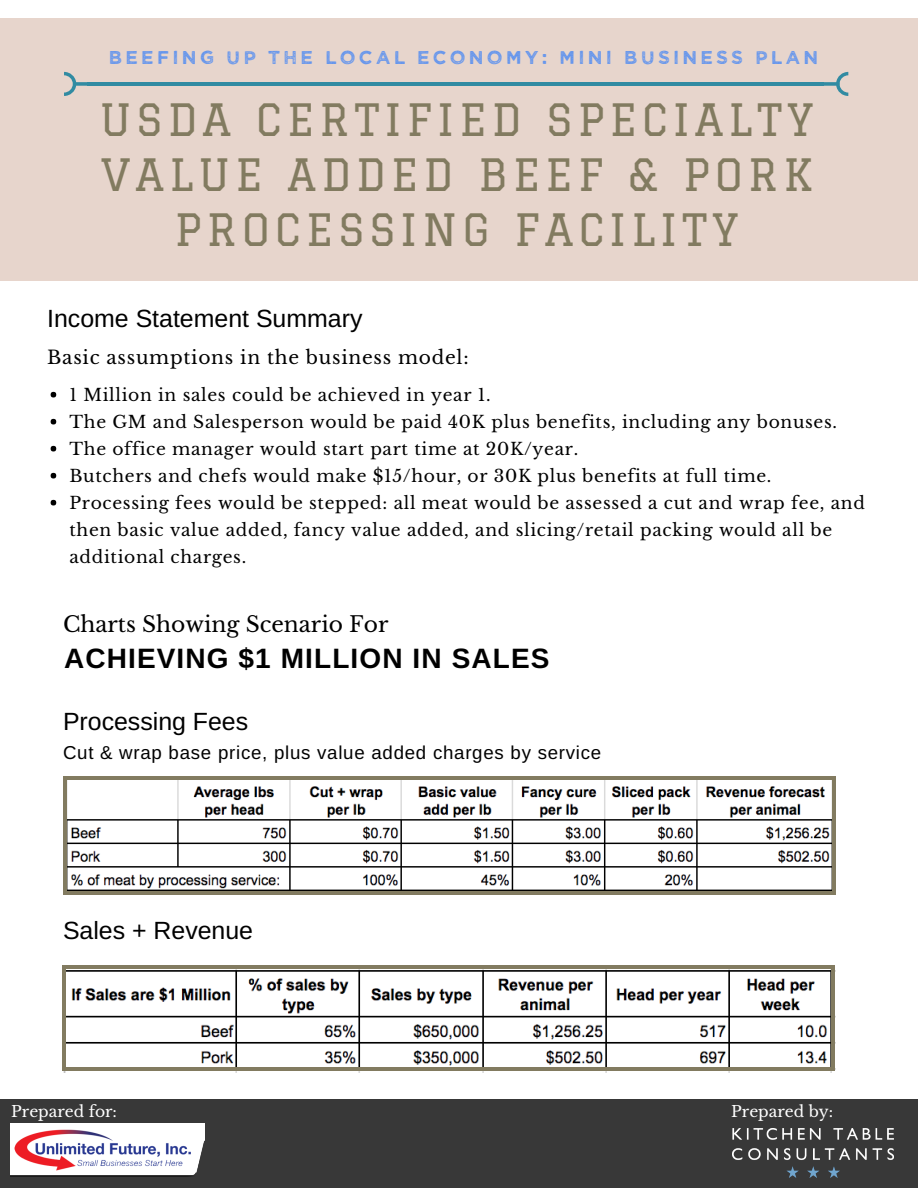
<style>
.page{position:relative;width:918px;height:1188px;background:#fff}
.page>*{position:absolute;margin:0;border:0;box-sizing:border-box;transform-origin:0 0}
.t1{font:43.65px/55.2px "Graduate";letter-spacing:.11em;color:#827b60;text-align:center}
.t2{font:700 28.05px "Arimo";letter-spacing:.04em;color:#000}
.t3{font:24.9px "Arimo";color:#000}
.t4{font:21.75px "Libre Baskerville";color:#000}
.t5{font:18.75px "Arimo";letter-spacing:.04em;color:#000}
.t6{font:18.75px "Wicked Grit";letter-spacing:.17em;color:#6495ed}
.t7{font:18.75px "Libre Baskerville";letter-spacing:.04em;color:#000}
.t8{font:17.1px/27px "Libre Baskerville";letter-spacing:.04em;color:#000}
.t9{font:15.6px "Libre Baskerville";color:#fff}
</style>
<div class="page">
<div style="left:0;top:1099px;width:918px;height:89px;background:#383838"></div>
<div style="left:0;top:18px;width:918px;height:262px;background:#e7d5cc"></div>
<hr style="left:88px;top:82px;width:736px;height:4px;background:#318ba2">
<svg style="left:824px;top:72px;width:24px;height:24px"></svg>
<svg style="left:64px;top:72px;width:24px;height:24px"></svg>
<img style="left:732px;top:1128px;width:161px;height:50px">
<img style="left:10px;top:1124px;width:195px;height:53px">
<svg style="left:51px;top:392px;width:5px;height:5px"></svg>
<svg style="left:51px;top:419px;width:5px;height:5px"></svg>
<svg style="left:51px;top:446px;width:5px;height:5px"></svg>
<svg style="left:51px;top:473px;width:5px;height:5px"></svg>
<svg style="left:51px;top:500px;width:5px;height:5px"></svg>
<img style="left:67px;top:780px;width:765px;height:111px">
<img style="left:63px;top:969px;width:773px;height:103px">
<hr style="left:63px;top:780px;width:4px;height:111px;background:#827b60">
<hr style="left:832px;top:780px;width:4px;height:111px;background:#827b60">
<hr style="left:66px;top:891px;width:767px;height:3px;background:#827b60">
<svg style="left:833px;top:776px;width:3px;height:4px"></svg>
<svg style="left:63px;top:776px;width:3px;height:4px"></svg>
<hr style="left:66px;top:776px;width:767px;height:4px;background:#827b60">
<svg style="left:831px;top:1068px;width:4px;height:3px"></svg>
<hr style="left:62px;top:969px;width:3px;height:99px;background:#827b60">
<hr style="left:831px;top:969px;width:4px;height:99px;background:#827b60">
<hr style="left:65px;top:1067px;width:766px;height:4px;background:#827b60">
<svg style="left:831px;top:965px;width:4px;height:4px"></svg>
<svg style="left:62px;top:965px;width:3px;height:4px"></svg>
<hr style="left:65px;top:965px;width:766px;height:4px;background:#827b60">
<p class="t6" style="left:109px;top:47px;width:711px">BEEFING UP THE LOCAL ECONOMY: MINI BUSINESS PLAN</p>
<h1 class="t1" style="left:100px;top:91px;width:716px">USDA CERTIFIED SPECIALTY<br>VALUE ADDED BEEF &amp; PORK<br>PROCESSING FACILITY</h1>
<h3 class="t3" style="left:47px;top:305px;width:317px">Income Statement Summary</h3>
<p class="t7" style="left:47px;top:345px;width:423px">Basic assumptions in the business model:</p>
<p class="t8" style="left:70px;top:381px;width:797px">1 Million in sales could be achieved in year 1.<br>The GM and Salesperson would be paid 40K plus benefits, including any bonuses.<br>The office manager would start part time at 20K/year.<br>Butchers and chefs would make $15/hour, or 30K plus benefits at full time.<br>Processing fees would be stepped: all meat would be assessed a cut and wrap fee, and then basic value added, fancy value added, and slicing/retail packing would all be additional charges.</p>
<p class="t4" style="left:63px;top:611px;width:327px">Charts Showing Scenario For</p>
<h2 class="t2" style="left:64px;top:642px;width:487px">ACHIEVING $1 MILLION IN SALES</h2>
<h3 class="t3" style="left:63px;top:707px;width:187px">Processing Fees</h3>
<p class="t5" style="left:63px;top:742px;width:540px">Cut &amp; wrap base price, plus value added charges by service</p>
<h3 class="t3" style="left:63px;top:917px;width:192px">Sales + Revenue</h3>
<p class="t9" style="left:11px;top:1102px;width:107px">Prepared for:</p>
<p class="t9" style="left:731px;top:1102px;width:103px">Prepared by:</p>
</div>
